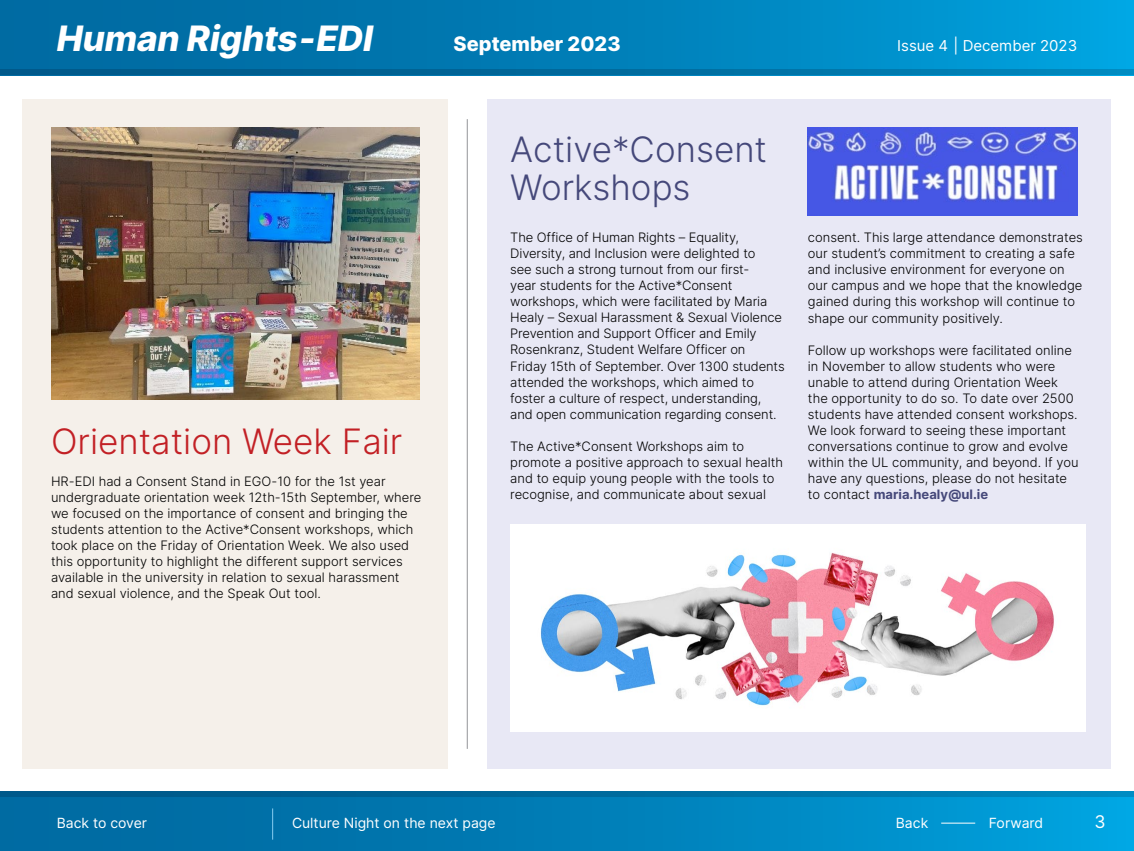
<style>
.page{position:relative;width:1134px;height:851px;background:#fff}
.page>*{position:absolute;margin:0;border:0;box-sizing:border-box;transform-origin:0 0}
.t1{font:300 35px/38px "Inter";color:#45487a}
.t2{font:300 35px "Inter";color:#c22025}
.t3{font:italic 800 35px "Inter";letter-spacing:-.005em;color:#fff}
.t4{font:800 20px "Inter";color:#fff}
.t5{font:17.5px "Inter";color:#fff}
.t6{font:15px "Inter";color:#fff}
.t7{font:14px "Inter";color:#fff}
.t8{font:300 13px/16px "Inter";color:#000}
.s1{font-weight:700;color:#45487a}
</style>
<div class="page">
<div style="left:0;top:791px;width:1134px;height:59px;background:linear-gradient(to right,#006399,#01a0db)"></div>
<div style="left:0;top:0;width:1134px;height:75px;background:linear-gradient(to right,#006399,#009fdb)"></div>
<svg style="left:0;top:791px;width:1134px;height:6px;background:#006b9e"></svg>
<svg style="left:0;top:69px;width:1134px;height:6px;background:#006b9e"></svg>
<hr style="left:941px;top:822px;width:34px;height:1px;background:#fff">
<hr style="left:272px;top:808px;width:1px;height:31px;background:#87cdf1">
<div style="left:23px;top:99px;width:425px;height:669px;background:#f5f0ea"></div>
<div style="left:488px;top:99px;width:623px;height:669px;background:#e8e8f5"></div>
<hr style="left:467px;top:119px;width:1px;height:629px;background:#939598">
<img style="left:808px;top:128px;width:269px;height:87px">
<img style="left:51px;top:128px;width:369px;height:272px">
<img style="left:510px;top:524px;width:576px;height:207px">
<h1 class="t3" style="left:57px;top:13px;width:318px">Human Rights-EDI</h1>
<h1 class="t2" style="left:51px;top:416px;width:353px">Orientation Week Fair</h1>
<p class="t8" style="left:51px;top:473px;width:372px">HR-EDI had a Consent Stand in EGO-10 for the 1st year undergraduate orientation week 12th-15th September, where we focused on the importance of consent and bringing the students attention to the Active*Consent workshops, which took place on the Friday of Orientation Week. We also used this opportunity to highlight the different support services available in the university in relation to sexual harassment and sexual violence, and the Speak Out tool.</p>
<h2 class="t4" style="left:454px;top:29px;width:169px">September 2023</h2>
<p class="t6" style="left:897px;top:35px;width:181px">Issue 4 | December 2023</p>
<h1 class="t1" style="left:510px;top:129px;width:258px">Active*Consent<br>Workshops</h1>
<p class="t8" style="left:510px;top:229px;width:276px">The Office of Human Rights – Equality, Diversity, and Inclusion were delighted to<br>see such a strong turnout from our first-<br>year students for the Active*Consent workshops, which were facilitated by Maria Healy – Sexual Harassment &amp; Sexual Violence Prevention and Support Officer and Emily Rosenkranz, Student Welfare Officer on Friday 15th of September. Over 1300 students attended the workshops, which aimed to foster a culture of respect, understanding, and open communication regarding consent.</p>
<p class="t8" style="left:510px;top:437px;width:274px">The Active*Consent Workshops aim to promote a positive approach to sexual health and to equip young people with the tools to recognise, and communicate about sexual</p>
<p class="t8" style="left:808px;top:229px;width:276px">consent. This large attendance demonstrates our student’s commitment to creating a safe and inclusive environment for everyone on our campus and we hope that the knowledge gained during this workshop will continue to shape our community positively.</p>
<p class="t8" style="left:808px;top:341px;width:272px">Follow up workshops were facilitated online in November to allow students who were unable to attend during Orientation Week the opportunity to do so. To date over 2500 students have attended consent workshops.<br>We look forward to seeing these important conversations continue to grow and evolve within the UL community, and beyond. If you have any questions, please do not hesitate to contact <span class="s1">maria.healy@ul.ie</span></p>
<p class="t7" style="left:57px;top:812px;width:92px">Back to cover</p>
<p class="t7" style="left:896px;top:812px;width:34px">Back</p>
<p class="t7" style="left:989px;top:812px;width:56px">Forward</p>
<h3 class="t5" style="left:1094px;top:809px;width:13px">3</h3>
<p class="t7" style="left:292px;top:812px;width:205px">Culture Night on the next page</p>
</div>
